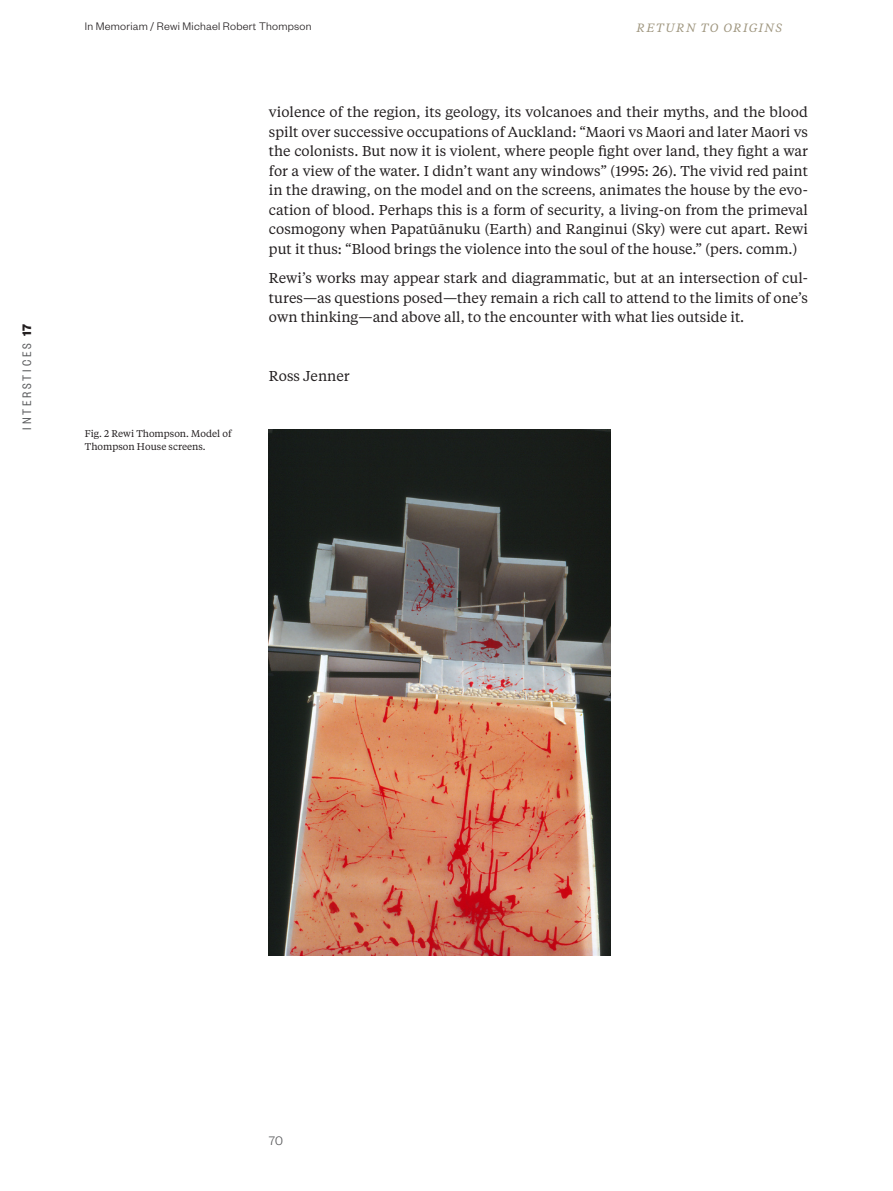
<style>
.page{position:relative;width:893px;height:1191px;background:#fff}
.page>*{position:absolute;margin:0;border:0;box-sizing:border-box;transform-origin:0 0}
._02_body{font:14.25px/19.5px "Tiempos Text";color:#231f20;text-align:justify}
.t1{font:13.5px "Founders Grotesk Cond";letter-spacing:.205em;color:#57585a}
.t2{font:300 13.5px "Founders Grotesk";color:#57585a}
.t3{font:300 12px "Founders Grotesk";letter-spacing:.02em;color:#231f20}
.t4{font:italic 12px "Tiempos Text";letter-spacing:.12em;color:#a09780}
._02_caption{font:9.75px/13.5px "Tiempos Text";color:#231f20}
.s1{font-family:"Founders Grotesk";font-weight:700;color:#231f20}
</style>
<div class="page">
<img style="left:269px;top:429px;width:341px;height:526px">
<p class="t1" style="left:19px;top:429px;width:107px;rotate:-90deg">INTERSTICES <span class="s1">17</span></p>
<p class="t3" style="left:85px;top:19px;width:228px">In Memoriam / Rewi Michael Robert Thompson</p>
<p class="t4" style="left:637px;top:19px;width:147px">RETURN TO ORIGINS</p>
<p class="_02_body" style="left:269px;top:102px;width:540px">violence of the region, its geology, its volcanoes and their myths, and the blood spilt over successive occupations of Auckland: “Maori vs Maori and later Maori vs the colonists. But now it is violent, where people fight over land, they fight a war for a view of the water. I didn’t want any windows” (1995: 26). The vivid red paint in the drawing, on the model and on the screens, animates the house by the evo&shy;cation of blood. Perhaps this is a form of security, a living-on from the primeval cosmogony when Papatūānuku (Earth) and Ranginui (Sky) were cut apart. Rewi put it thus: “Blood brings the violence into the soul of the house.” (pers. comm.)</p>
<p class="_02_body" style="left:269px;top:268px;width:540px">Rewi’s works may appear stark and diagrammatic, but at an intersection of cul&shy;tures—as questions posed—they remain a rich call to attend to the limits of one’s own thinking—and above all, to the encounter with what lies outside it.</p>
<p class="_02_caption" style="left:85px;top:426px;width:148px">Fig. 2 Rewi Thompson. Model of<br>Thompson House screens.</p>
<p class="_02_body" style="left:269px;top:365px;width:82px">Ross Jenner</p>
<p class="t2" style="left:269px;top:1132px;width:16px">70</p>
</div>
